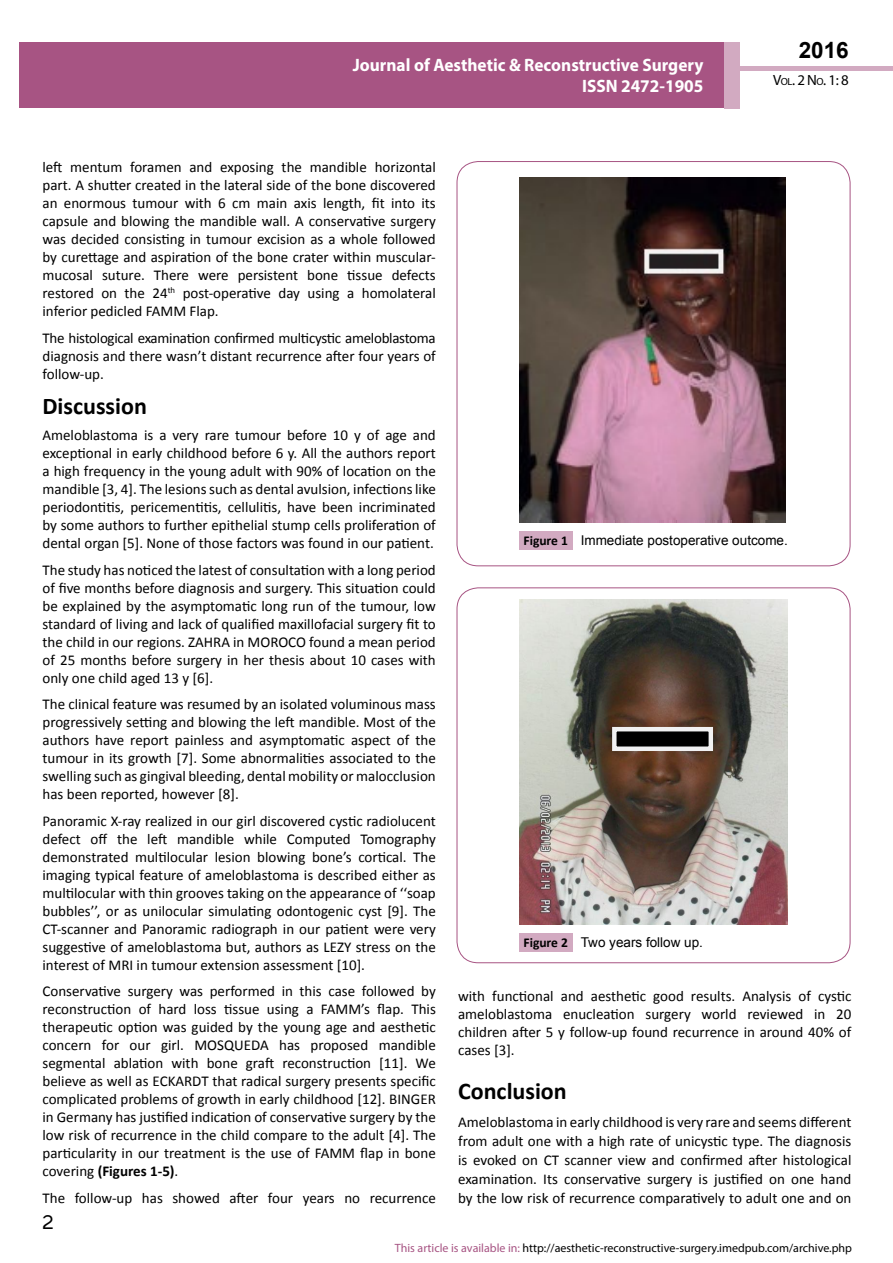
<style>
.page{position:relative;width:893px;height:1263px;background:#fff}
.page>*{position:absolute;margin:0;border:0;box-sizing:border-box;transform-origin:0 0}
.t1{font:25.5px "Tunga";color:#000}
.t2{font:700 24px "Calibri";color:#000}
.t3{font:700 22.5px "Arial";color:#000}
.t4{font:700 18px/21.6px "Myriad Pro";color:#fff;text-align:right;scale:.96 1}
.t5{font:15px/18px "Calibri";color:#000;text-align:justify}
.t6{font:14.85px "Myriad Pro";color:#000}
.t7{font:13.5px "Arial";color:#000}
.t8{font:12px "Myriad Pro";color:#000}
.s1{font-size:10.35px}
.s2{font-weight:700}
.s3{font-family:"Calibri";font-weight:700}
.s4{color:#a75483}
</style>
<div class="page">
<div style="left:722px;top:66px;width:171px;height:5px;background:#d2aac1"></div>
<div style="left:19px;top:42px;width:706px;height:66px;background:#a75483"></div>
<div style="left:725px;top:42px;width:15px;height:66px;background:#d2aac1"></div>
<img style="left:519px;top:178px;width:266px;height:344px">
<div style="left:519px;top:531px;width:53px;height:19px;background:#d2aac1"></div>
<img style="left:519px;top:599px;width:269px;height:325px">
<div style="left:614px;top:729px;width:97px;height:20px;background:#000"></div>
<div style="left:612px;top:727px;width:101px;height:24px;border:4px solid #f1f1f2"></div>
<div style="left:519px;top:933px;width:53px;height:18px;background:#d2aac1"></div>
<p class="t4" style="left:353px;top:53px;width:367px">Journal of Aesthetic &amp; Reconstructive Surgery<br>ISSN 2472-1905</p>
<h3 class="t3" style="left:799px;top:35px;width:52px">2016</h3>
<p class="t6" style="left:773px;top:71px;width:77px">V<span class="s1">ol</span>. 2 N<span class="s1">o</span>. 1: 8</p>
<p class="t5" style="left:43px;top:158px;width:395px">left mentum foramen and exposing the mandible horizontal part. A shutter created in the lateral side of the bone discovered an enormous tumour with 6 cm main axis length, fit into its capsule and blowing the mandible wall. A conservative surgery was decided consisting in tumour excision as a whole followed by curettage and aspiration of the bone crater within muscular&shy;mucosal suture. There were persistent bone tissue defects restored on the 24<sup>th</sup> post-operative day using a homolateral inferior pedicled FAMM Flap.</p>
<p class="t5" style="left:43px;top:329px;width:395px">The histological examination confirmed multicystic ameloblastoma diagnosis and there wasn’t distant recurrence after four years of follow-up.</p>
<h2 class="t2" style="left:43px;top:391px;width:106px">Discussion</h2>
<p class="t5" style="left:43px;top:426px;width:395px">Ameloblastoma is a very rare tumour before 10 y of age and exceptional in early childhood before 6 y. All the authors report a high frequency in the young adult with 90% of location on the mandible [3, 4]. The lesions such as dental avulsion, infections like periodontitis, pericementitis, cellulitis, have been incriminated by some authors to further epithelial stump cells proliferation of dental organ [5]. None of those factors was found in our patient.</p>
<p class="t5" style="left:43px;top:561px;width:395px">The study has noticed the latest of consultation with a long period of five months before diagnosis and surgery. This situation could be explained by the asymptomatic long run of the tumour, low standard of living and lack of qualified maxillofacial surgery fit to the child in our regions. ZAHRA in MOROCO found a mean period of 25 months before surgery in her thesis about 10 cases with only one child aged 13 y [6].</p>
<p class="t5" style="left:43px;top:695px;width:395px">The clinical feature was resumed by an isolated voluminous mass progressively setting and blowing the left mandible. Most of the authors have report painless and asymptomatic aspect of the tumour in its growth [7]. Some abnormalities associated to the swelling such as gingival bleeding, dental mobility or malocclusion has been reported, however [8].</p>
<p class="t5" style="left:43px;top:812px;width:395px">Panoramic X-ray realized in our girl discovered cystic radiolucent defect off the left mandible while Computed Tomography demonstrated multilocular lesion blowing bone’s cortical. The imaging typical feature of ameloblastoma is described either as multilocular with thin grooves taking on the appearance of ‘‘soap bubbles’’, or as unilocular simulating odontogenic cyst [9]. The CT-scanner and Panoramic radiograph in our patient were very suggestive of ameloblastoma but, authors as LEZY stress on the interest of MRI in tumour extension assessment [10].</p>
<p class="t5" style="left:43px;top:982px;width:395px">Conservative surgery was performed in this case followed by reconstruction of hard loss tissue using a FAMM’s flap. This therapeutic option was guided by the young age and aesthetic concern for our girl. MOSQUEDA has proposed mandible segmental ablation with bone graft reconstruction [11]. We believe as well as ECKARDT that radical surgery presents specific complicated problems of growth in early childhood [12]. BINGER in Germany has justified indication of conservative surgery by the low risk of recurrence in the child compare to the adult [4]. The particularity in our treatment is the use of FAMM flap in bone covering <span class="s2">(Figures 1-5)</span>.</p>
<p class="t5" style="left:43px;top:1189px;width:395px">The follow-up has showed after four years no recurrence</p>
<h1 class="t1" style="left:42px;top:1205px;width:13px">2</h1>
<p class="t7" style="left:523px;top:531px;width:266px"><span class="s3">Figure 1</span> Immediate postoperative outcome.</p>
<p class="t7" style="left:523px;top:933px;width:181px"><span class="s3">Figure 2</span> Two years follow up.</p>
<p class="t5" style="left:458px;top:987px;width:395px">with functional and aesthetic good results. Analysis of cystic ameloblastoma enucleation surgery world reviewed in 20 children after 5 y follow-up found recurrence in around 40% of cases [3].</p>
<h2 class="t2" style="left:458px;top:1076px;width:110px">Conclusion</h2>
<p class="t5" style="left:458px;top:1112px;width:395px;line-height:19px">Ameloblastoma in early childhood is very rare and seems different from adult one with a high rate of unicystic type. The diagnosis is evoked on CT scanner view and confirmed after histological examination. Its conservative surgery is justified on one hand by the low risk of recurrence comparatively to adult one and on</p>
<p class="t8" style="left:395px;top:1241px;width:459px"><span class="s4">This article is available in:</span> http://aesthetic-reconstructive-surgery.imedpub.com/archive.php</p>
</div>
